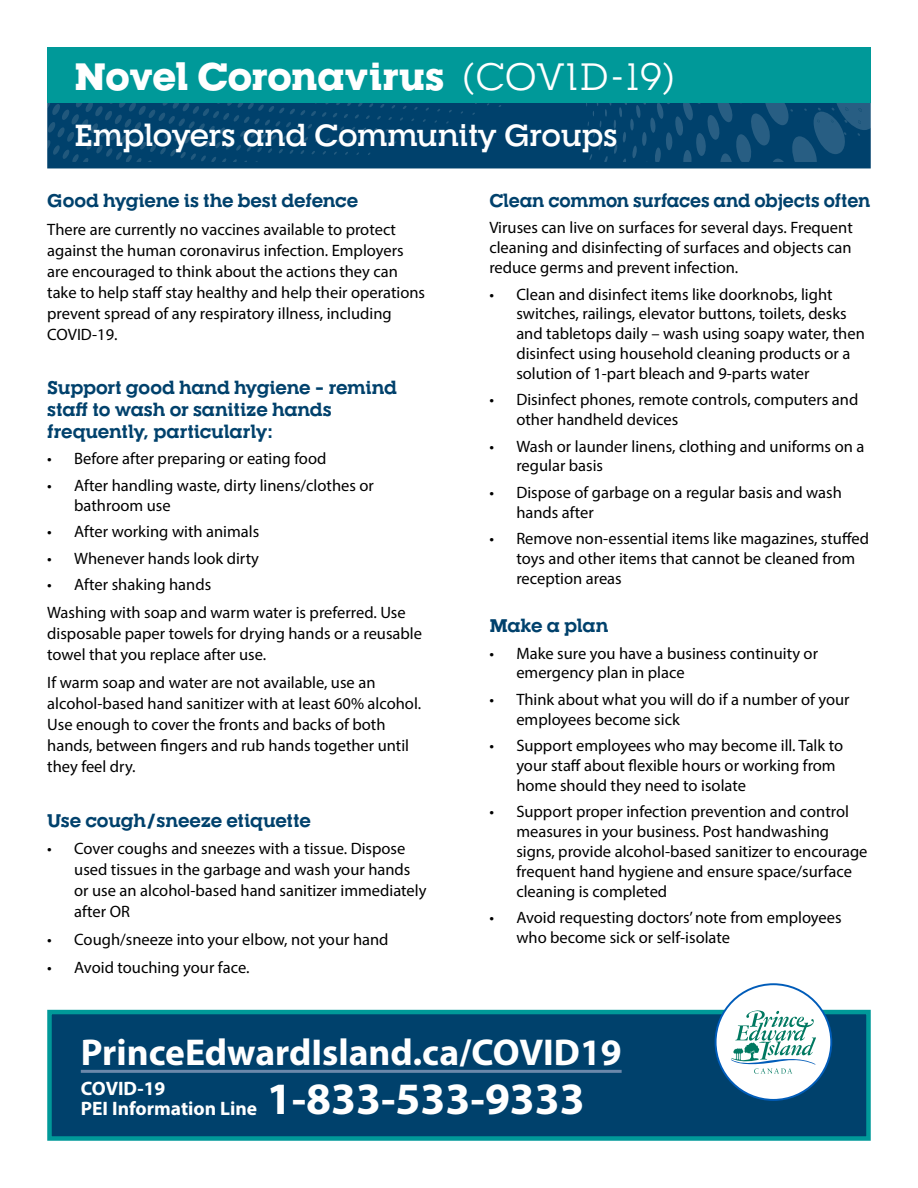
<style>
.page{position:relative;width:918px;height:1188px;background:#fff}
.page>*{position:absolute;margin:0;border:0;box-sizing:border-box;transform-origin:0 0}
.t1{font:700 45px "Myriad Pro";color:#fff}
.t2{font:700 37.5px "Myriad Pro";color:#fff}
.t3{font:900 37.5px "RNS Camelia";letter-spacing:-.01em;color:#fff}
.t4{font:700 30px "RNS Camelia";letter-spacing:-.015em;color:#fff}
.t5{font:700 19.5px/19.5px "Myriad Pro";color:#fff}
.t6{font:800 18px/21.6px "RNS Camelia";letter-spacing:-.01em;color:#00416c}
.t7{font:800 18px "RNS Camelia";letter-spacing:-.01em;color:#00416c;scale:.96 1}
.t8{font:16.5px/19.8px "Myriad Pro";color:#000}
.s1{font-weight:400}
</style>
<div class="page">
<div style="left:47px;top:77px;width:824px;height:91px;background:#00416c"></div>
<svg style="left:47px;top:102px;width:460px;height:61px"></svg>
<svg style="left:578px;top:102px;width:293px;height:61px"></svg>
<div style="left:47px;top:47px;width:824px;height:55px;background:#099"></div>
<div style="left:47px;top:1010px;width:824px;height:131px;background:#00416c;border:4px solid #099"></div>
<hr style="left:81px;top:1070px;width:541px;height:3px;background:#6c88ab">
<div style="left:716px;top:984px;width:115px;height:116px;background:#fff;border-radius:50%"></div>
<div style="left:715px;top:983px;width:117px;height:118px;border:2px solid #005cb9;border-radius:50%"></div>
<svg style="left:731px;top:1010px;width:85px;height:64px"></svg>
<h2 class="t3" style="left:74px;top:52px;width:603px">Novel Coronavirus <span class="s1">(COVID-19)</span></h2>
<h3 class="t4" style="left:74px;top:117px;width:545px">Employers and Community Groups</h3>
<p class="t6" style="left:47px;top:189px;width:312px">Good hygiene is the best defence</p>
<p class="t8" style="left:47px;top:218px;width:379px;line-height:21px">There are currently no vaccines available to protect against the human coronavirus infection. Employers are encouraged to think about the actions they can take to help staff stay healthy and help their operations prevent spread of any respiratory illness, including COVID-19.</p>
<p class="t6" style="left:47px;top:377px;width:351px">Support good hand hygiene – remind staff to wash or sanitize hands frequently, particularly:</p>
<p class="t8" style="left:47px;top:449px;width:281px">• Before after preparing or eating food</p>
<p class="t8" style="left:74px;top:475px;width:301px;text-indent:-27px">• After handling waste, dirty linens/clothes or bathroom use</p>
<p class="t8" style="left:47px;top:521px;width:213px">• After working with animals</p>
<p class="t8" style="left:47px;top:548px;width:213px">• Whenever hands look dirty</p>
<p class="t8" style="left:47px;top:571px;width:360px;line-height:27.8px">• After shaking hands<br>Washing with soap and warm water is preferred. Use</p>
<p class="t8" style="left:47px;top:623px;width:376px;line-height:21px">disposable paper towels for drying hands or a reusable towel that you replace after use.</p>
<p class="t8" style="left:47px;top:671px;width:375px;line-height:21px">If warm soap and water are not available, use an alcohol-based hand sanitizer with at least 60% alcohol.<br>Use enough to cover the fronts and backs of both hands, between fingers and rub hands together until they feel dry.</p>
<p class="t6" style="left:47px;top:809px;width:265px">Use cough/sneeze etiquette</p>
<p class="t8" style="left:74px;top:838px;width:354px;line-height:21px;text-indent:-27px">• Cover coughs and sneezes with a tissue. Dispose used tissues in the garbage and wash your hands or use an alcohol-based hand sanitizer immediately after OR</p>
<p class="t8" style="left:47px;top:929px;width:343px">• Cough/sneeze into your elbow, not your hand</p>
<p class="t8" style="left:47px;top:958px;width:204px">• Avoid touching your face.</p>
<p class="t7" style="left:489px;top:189px;width:398px">Clean common surfaces and objects often</p>
<p class="t8" style="left:489px;top:218px;width:365px;text-align:justify">Viruses can live on surfaces for several days. Frequent cleaning and disinfecting of surfaces and objects can reduce germs and prevent infection.</p>
<p class="t8" style="left:516px;top:284px;width:350px;text-indent:-27px">• Clean and disinfect items like doorknobs, light switches, railings, elevator buttons, toilets, desks and tabletops daily – wash using soapy water, then disinfect using household cleaning products or a solution of 1-part bleach and 9-parts water</p>
<p class="t8" style="left:516px;top:390px;width:343px;text-indent:-27px">• Disinfect phones, remote controls, computers and other handheld devices</p>
<p class="t8" style="left:516px;top:436px;width:349px;text-indent:-27px">• Wash or launder linens, clothing and uniforms on a regular basis</p>
<p class="t8" style="left:516px;top:482px;width:327px;text-indent:-27px">• Dispose of garbage on a regular basis and wash hands after</p>
<p class="t8" style="left:516px;top:529px;width:354px;text-indent:-27px">• Remove non-essential items like magazines, stuffed toys and other items that cannot be cleaned from reception areas</p>
<p class="t6" style="left:489px;top:614px;width:121px">Make a plan</p>
<p class="t8" style="left:516px;top:643px;width:303px;text-indent:-27px">• Make sure you have a business continuity or emergency plan in place</p>
<p class="t8" style="left:516px;top:689px;width:335px;text-indent:-27px">• Think about what you will do if a number of your employees become sick</p>
<p class="t8" style="left:516px;top:736px;width:328px;text-indent:-27px">• Support employees who may become ill. Talk to your staff about flexible hours or working from home should they need to isolate</p>
<p class="t8" style="left:516px;top:802px;width:353px;text-indent:-27px">• Support proper infection prevention and control measures in your business. Post handwashing signs, provide alcohol-based sanitizer to encourage frequent hand hygiene and ensure space/surface cleaning is completed</p>
<p class="t8" style="left:516px;top:908px;width:327px;text-indent:-27px">• Avoid requesting doctors’ note from employees who become sick or self-isolate</p>
<h2 class="t2" style="left:81px;top:1028px;width:542px">PrinceEdwardIsland.ca/COVID19</h2>
<p class="t5" style="left:81px;top:1078px;width:178px">COVID-19<br>PEI Information Line</p>
<h1 class="t1" style="left:267px;top:1070px;width:320px">1-833-533-9333</h1>
</div>
